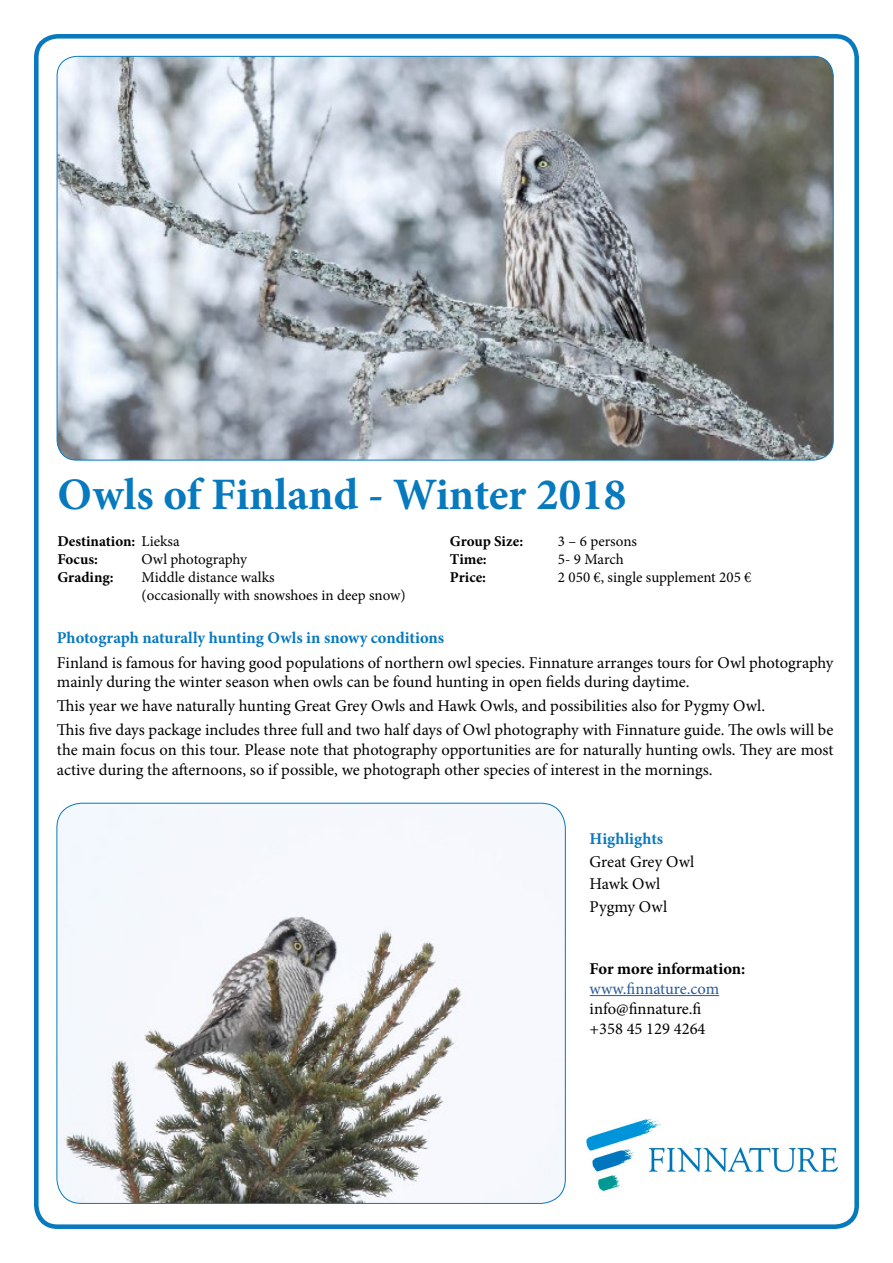
<style>
.page{position:relative;width:893px;height:1263px;background:#fff}
.page>*{position:absolute;margin:0;border:0;box-sizing:border-box;transform-origin:0 0}
.t1{font:700 45px "Minion Pro";color:#0779be}
.t2{font:16.5px/19.8px "Minion Pro";color:#000}
.t3{font:700 16.5px "Minion Pro";color:#0779be}
.t4{font:700 16.5px "Minion Pro";letter-spacing:-.01em;color:#000}
.t5{font:16.5px "Minion Pro";color:#275b9b}
.t6{font:15px/18px "Minion Pro";color:#000}
.t7{font:700 15px/18px "Minion Pro";color:#000}
.s1{font-weight:400}
</style>
<div class="page">
<div style="left:34px;top:34px;width:825px;height:1195px;border:5px solid #0779be;border-radius:21px"></div>
<img style="left:585px;top:1118px;width:253px;height:74px">
<hr style="left:590px;top:995px;width:129px;height:1px;background:#275b9b">
<img style="left:57px;top:56px;width:776px;height:404px">
<img style="left:57px;top:803px;width:508px;height:400px">
<h1 class="t1" style="left:57px;top:463px;width:570px">Owls of Finland - Winter 2018</h1>
<p class="t7" style="left:57px;top:532px;width:124px">Destination: <span class="s1">Lieksa<br></span>Focus:</p>
<p class="t7" style="left:450px;top:532px;width:75px">Group Size:</p>
<p class="t6" style="left:558px;top:532px;width:80px">3 – 6 persons</p>
<p class="t7" style="left:450px;top:550px;width:38px">Time:</p>
<p class="t6" style="left:558px;top:550px;width:67px">5- 9 March</p>
<p class="t7" style="left:450px;top:568px;width:38px">Price:</p>
<p class="t6" style="left:558px;top:568px;width:195px">2 050 €, single supplement 205 €</p>
<p class="t6" style="left:141px;top:550px;width:107px">Owl photography</p>
<p class="t7" style="left:57px;top:568px;width:58px">Grading:</p>
<p class="t6" style="left:141px;top:568px;width:266px">Middle distance walks<br>(occasionally with snowshoes in deep snow)</p>
<p class="t3" style="left:57px;top:627px;width:389px">Photograph naturally hunting Owls in snowy conditions</p>
<p class="t2" style="left:57px;top:652px;width:778px">Finland is famous for having good populations of northern owl species. Finnature arranges tours for Owl photography mainly during the winter season when owls can be found hunting in open fields during daytime.</p>
<p class="t2" style="left:57px;top:694px;width:778px;line-height:24px">This year we have naturally hunting Great Grey Owls and Hawk Owls, and possibilities also for Pygmy Owl.<br>This five days package includes three full and two half days of Owl photography with Finnature guide. The owls will be</p>
<p class="t2" style="left:57px;top:740px;width:778px">the main focus on this tour. Please note that photography opportunities are for naturally hunting owls. They are most active during the afternoons, so if possible, we photograph other species of interest in the mornings.</p>
<p class="t3" style="left:590px;top:827px;width:75px">Highlights</p>
<p class="t2" style="left:590px;top:850px;width:106px;line-height:22.4px">Great Grey Owl<br>Hawk Owl<br>Pygmy Owl</p>
<p class="t4" style="left:590px;top:957px;width:157px">For more information:</p>
<p class="t5" style="left:590px;top:977px;width:131px">www.finnature.com</p>
<p class="t2" style="left:590px;top:999px;width:117px">info@finnature.fi +358 45 129 4264</p>
</div>
